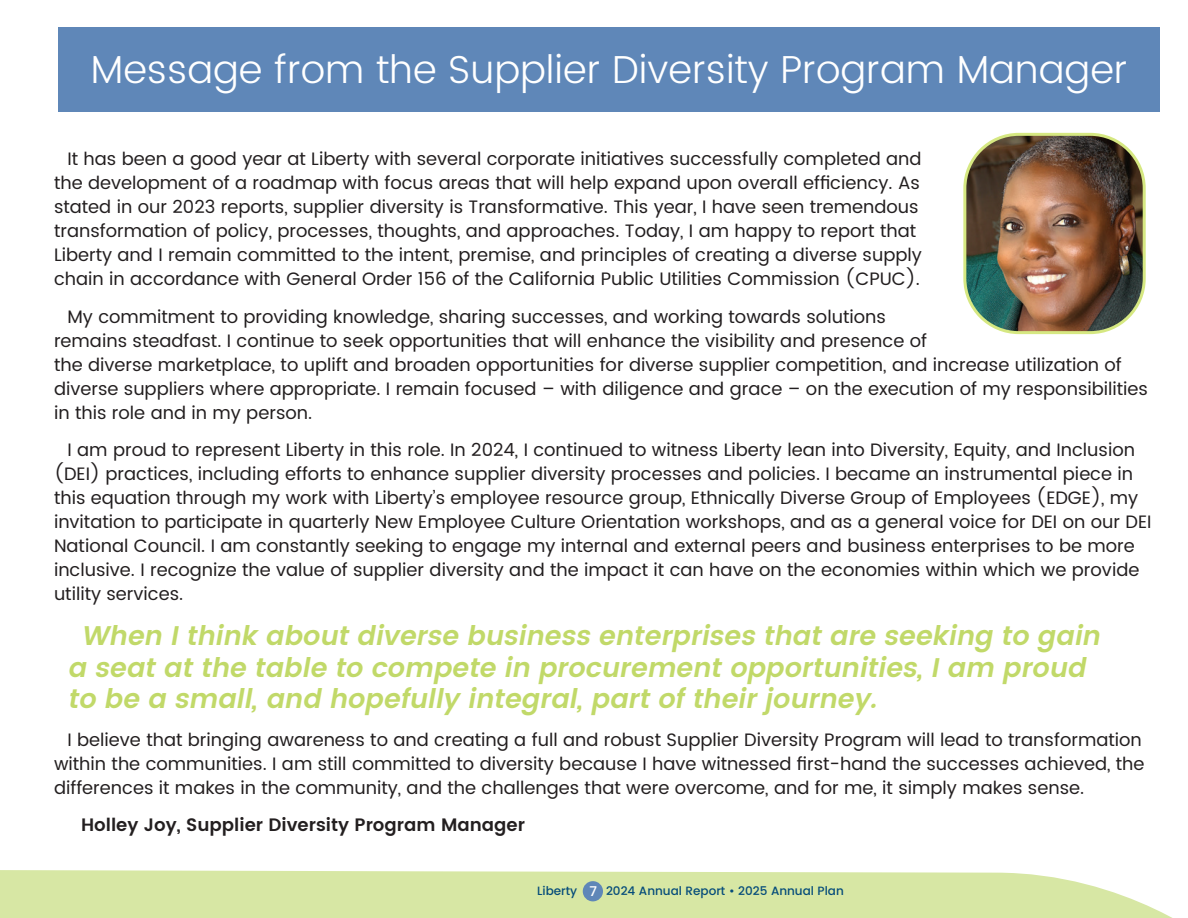
<style>
.page{position:relative;width:1188px;height:918px;background:#fff}
.page>*{position:absolute;margin:0;border:0;box-sizing:border-box;transform-origin:0 0}
.t1{font:300 39px "Poppins";color:#fff}
.t2{font:italic 600 27px/31.5px "Poppins";color:#c1d969}
.t3{font:18px/24px "Poppins";color:#231f20}
.t4{font:600 18px "Poppins";color:#231f20}
.t5{font:500 12px "Poppins";color:#054c7a}
.s1{font-size:13.5px;color:#fff}
</style>
<div class="page">
<svg style="left:0;top:870px;width:1172px;height:48px;background:#dae8ab"></svg>
<div style="left:583px;top:881px;width:20px;height:20px;background:#5f87b8;border-radius:50%"></div>
<div style="left:58px;top:27px;width:1102px;height:84px;background:#5f87b8"></div>
<img style="left:967px;top:137px;width:175px;height:193px">
<div style="left:963px;top:133px;width:183px;height:201px;border:3px solid #d6e882;border-radius:54px"></div>
<p class="t1" style="left:91px;top:41px;width:1038px">Message from the Supplier Diversity Program Manager</p>
<p class="t3" style="left:54px;top:147px;width:869px;text-indent:14px">It has been a good year at Liberty with several corporate initiatives successfully completed and the development of a roadmap with focus areas that will help expand upon overall efficiency. As stated in our 2023 reports, supplier diversity is Transformative. This year, I have seen tremendous transformation of policy, processes, thoughts, and approaches. Today, I am happy to report that Liberty and I remain committed to the intent, premise, and principles of creating a diverse supply chain in accordance with General Order 156 of the California Public Utilities Commission (CPUC).</p>
<p class="t3" style="left:54px;top:305px;width:1096px;text-indent:14px">My commitment to providing knowledge, sharing successes, and working towards solutions<br>remains steadfast. I continue to seek opportunities that will enhance the visibility and presence of<br>the diverse marketplace, to uplift and broaden opportunities for diverse supplier competition, and increase utilization of diverse suppliers where appropriate. I remain focused – with diligence and grace – on the execution of my responsibilities in this role and in my person.</p>
<p class="t3" style="left:54px;top:438px;width:1099px;text-indent:14px">I am proud to represent Liberty in this role. In 2024, I continued to witness Liberty lean into Diversity, Equity, and Inclusion (DEI) practices, including efforts to enhance supplier diversity processes and policies. I became an instrumental piece in this equation through my work with Liberty’s employee resource group, Ethnically Diverse Group of Employees (EDGE), my invitation to participate in quarterly New Employee Culture Orientation workshops, and as a general voice for DEI on our DEI National Council. I am constantly seeking to engage my internal and external peers and business enterprises to be more inclusive. I recognize the value of supplier diversity and the impact it can have on the economies within which we provide utility services.</p>
<p class="t2" style="left:68px;top:621px;width:1041px;text-indent:14px">When Ithink aboutdiverse business enterprises thatare seeking to gain a seatatthe table to compete in procurementopportunities,Iam proud to be a small,and hopefully integral,partoftheirjourney.</p>
<p class="t3" style="left:54px;top:728px;width:1092px;text-indent:14px">I believe that bringing awareness to and creating a full and robust Supplier Diversity Program will lead to transformation within the communities. I am still committed to diversity because I have witnessed first-hand the successes achieved, the differences it makes in the community, and the challenges that were overcome, and for me, it simply makes sense.</p>
<p class="t4" style="left:81px;top:811px;width:446px">Holley Joy, Supplier Diversity Program Manager</p>
<p class="t5" style="left:537px;top:882px;width:62px">Liberty <span class="s1">7</span></p>
<p class="t5" style="left:606px;top:882px;width:239px">2024 Annual Report • 2025 Annual Plan</p>
</div>
